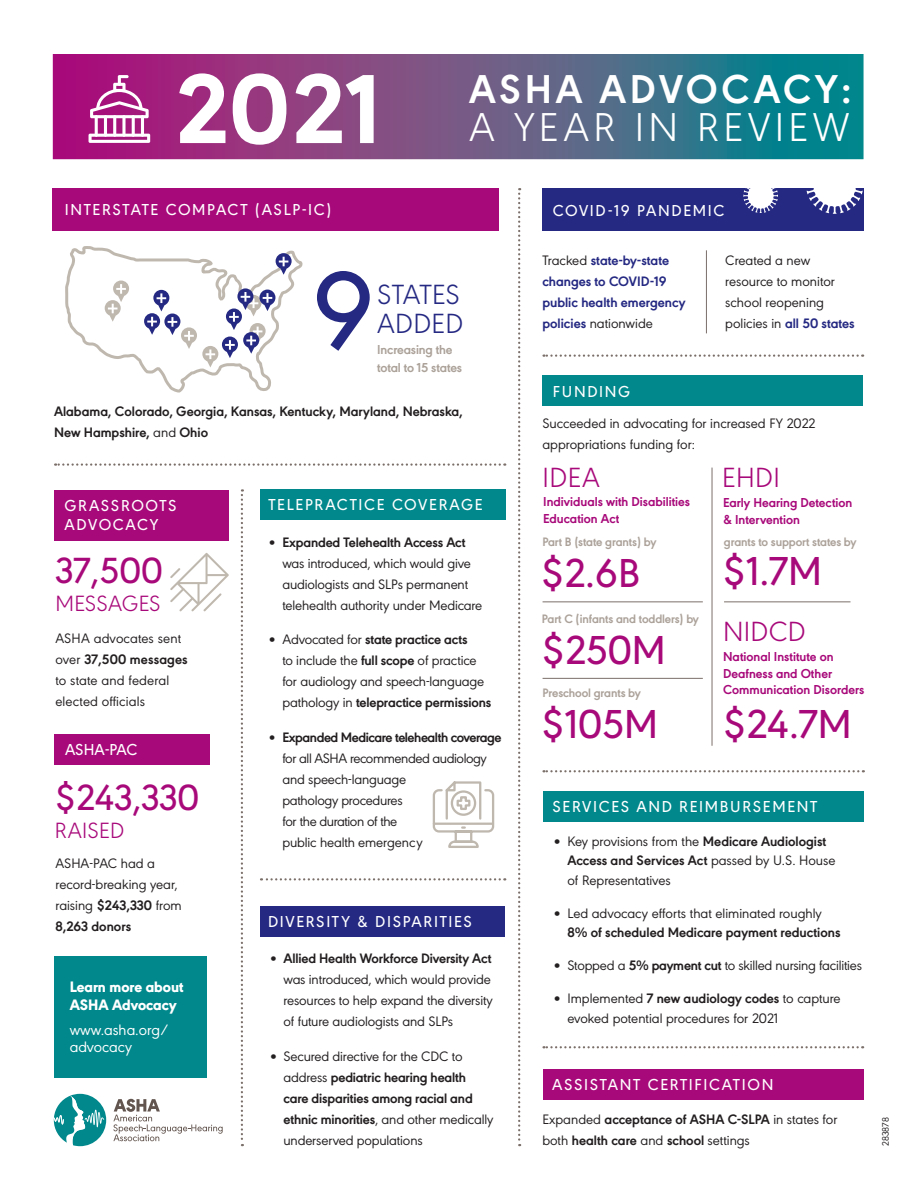
<style>
.page{position:relative;width:918px;height:1188px;background:#fff}
.page>*{position:absolute;margin:0;border:0;box-sizing:border-box;transform-origin:0 0}
.t1{font:500 114.9px "URW Geometric";color:#252982}
.t2{font:800 102px "URW Geometric";color:#fff}
.t3{font:500 42px "URW Geometric";color:#a8097a}
.t4{font:700 41.85px "URW Geometric";letter-spacing:.085em;color:#fff}
.t5{font:300 41.85px "URW Geometric";letter-spacing:.1em;color:#fff}
.t6{font:500 37.8px "URW Geometric";color:#a8097a}
.t7{font:300 28.8px "URW Geometric";letter-spacing:.01em;color:#a8097a}
.t8{font:300 28.8px/28.5px "URW Geometric";letter-spacing:.01em;color:#252982}
.t9{font:300 22.95px "URW Geometric";letter-spacing:.01em;color:#a8097a}
.t10{font:500 16.5px/19.5px "URW Geometric";letter-spacing:.1em;color:#fff}
._02_H2{font:800 15.75px/18px "URW Geometric";color:#fff}
._02_H2-2{font:15.75px/16.5px "URW Geometric";color:#fff}
.Bullet{font:14.25px/21px "URW Geometric";letter-spacing:-.01em;color:#231f20}
.Bullet-2{font:700 14.25px/21px "URW Geometric";color:#231f20}
.Bullet-3{font:700 14.25px/21px "URW Geometric";color:#252982}
.Bullet-4{font:14.25px/21px "URW Geometric";letter-spacing:.01em;color:#231f20}
.Bullet-5{font:700 13.5px/16.5px "URW Geometric";color:#a8097a}
.t11{font:700 13.5px/18px "URW Geometric";letter-spacing:-.01em;color:#aca29a}
.t12{font:700 12.75px "URW Geometric";letter-spacing:-.01em;color:#aca29a}
.Bullet-6{font:9.75px "URW Geometric";letter-spacing:.01em;color:#231f20}
.s1{font-weight:400}
.s2{font-weight:700}
.s3{font-weight:300}
.s4{font-weight:400;color:#231f20}
.s5{font-weight:700;color:#252982}
</style>
<div class="page">
<svg style="left:55px;top:463px;width:450px;height:3px"></svg>
<svg style="left:544px;top:354px;width:319px;height:3px"></svg>
<svg style="left:54px;top:1094px;width:52px;height:52px"></svg>
<svg style="left:113px;top:1099px;width:110px;height:42px"></svg>
<svg style="left:518px;top:188px;width:2px;height:958px"></svg>
<div style="left:542px;top:188px;width:322px;height:43px;background:#252982"></div>
<svg style="left:743px;top:188px;width:35px;height:25px"></svg>
<svg style="left:806px;top:159px;width:57px;height:55px"></svg>
<hr style="left:706px;top:250px;width:1px;height:83px;background:#7b6f6a">
<svg style="left:241px;top:489px;width:2px;height:657px"></svg>
<div style="left:53px;top:188px;width:446px;height:43px;background:#a8097a"></div>
<div style="left:54px;top:490px;width:175px;height:51px;background:#a8097a"></div>
<svg style="left:170px;top:553px;width:59px;height:58px"></svg>
<div style="left:55px;top:734px;width:155px;height:30px;background:#a8097a"></div>
<div style="left:54px;top:956px;width:152px;height:121px;background:#00888c"></div>
<div style="left:260px;top:490px;width:245px;height:30px;background:#00888c"></div>
<div style="left:543px;top:1070px;width:321px;height:30px;background:#a8097a"></div>
<div style="left:261px;top:906px;width:244px;height:31px;background:#252982"></div>
<div style="left:543px;top:791px;width:321px;height:30px;background:#00888c"></div>
<div style="left:542px;top:375px;width:321px;height:30px;background:#00888c"></div>
<svg style="left:544px;top:770px;width:320px;height:2px"></svg>
<svg style="left:261px;top:878px;width:244px;height:2px"></svg>
<svg style="left:544px;top:1046px;width:319px;height:2px"></svg>
<hr style="left:712px;top:468px;width:1px;height:278px;background:#7b6f6a">
<hr style="left:543px;top:602px;width:160px;height:1px;background:#7b6f6a">
<hr style="left:543px;top:678px;width:160px;height:1px;background:#7b6f6a">
<hr style="left:724px;top:602px;width:126px;height:1px;background:#7b6f6a">
<svg style="left:432px;top:781px;width:63px;height:67px"></svg>
<svg style="left:53px;top:54px;width:811px;height:105px;background:#645584"></svg>
<svg style="left:89px;top:134px;width:61px;height:9px"></svg>
<hr style="left:95px;top:115px;width:3px;height:22px;background:#fff;border-radius:2px">
<hr style="left:104px;top:115px;width:3px;height:22px;background:#fff;border-radius:2px">
<hr style="left:113px;top:115px;width:3px;height:22px;background:#fff;border-radius:2px">
<svg style="left:122px;top:115px;width:4px;height:22px"></svg>
<hr style="left:132px;top:115px;width:3px;height:22px;background:#fff;border-radius:2px">
<hr style="left:141px;top:115px;width:3px;height:22px;background:#fff;border-radius:2px">
<svg style="left:90px;top:75px;width:59px;height:43px"></svg>
<svg style="left:65px;top:246px;width:238px;height:147px"></svg>
<p class="t2" style="left:176px;top:33px;width:206px">2021</p>
<p class="t4" style="left:469px;top:58px;width:384px">ASHA ADVOCACY:</p>
<p class="t5" style="left:469px;top:97px;width:382px">A YEAR IN REVIEW</p>
<h2 class="t10" style="left:65px;top:198px;width:268px">INTERSTATE COMPACT (ASLP-IC)</h2>
<h1 class="t1" style="left:312px;top:226px;width:64px">9</h1>
<h1 class="t8" style="left:377px;top:279px;width:88px">STATES<br>ADDED</h1>
<h1 class="t11" style="left:377px;top:339px;width:86px">Increasing the total to 15 states</h1>
<p class="Bullet-2" style="left:54px;top:400px;width:410px">Alabama, Colorado, Georgia, Kansas, Kentucky, Maryland, Nebraska,<br>New Hampshire, <span class="s1">and</span> Ohio</p>
<h2 class="t10" style="left:65px;top:494px;width:113px">GRASSROOTS<br>ADVOCACY</h2>
<h1 class="t6" style="left:56px;top:542px;width:109px">37,500</h1>
<h1 class="t9" style="left:56px;top:587px;width:107px">MESSAGES</h1>
<p class="Bullet-4" style="left:55px;top:627px;width:134px">ASHA advocates sent over <span class="s2">37,500 messages </span>to state and federal elected officials</p>
<h1 class="t10" style="left:65px;top:738px;width:74px">ASHA-PAC</h1>
<h1 class="t6" style="left:55px;top:769px;width:146px">$243,330</h1>
<h1 class="t9" style="left:55px;top:814px;width:71px">RAISED</h1>
<p class="Bullet" style="left:55px;top:851px;width:128px">ASHA-PAC had a record-breaking year, raising <span class="s2">$243,330</span> from<br><span class="s2">8,263 donors</span></p>
<p class="_02_H2" style="left:70px;top:977px;width:115px">Learn more about<br>ASHA Advocacy</p>
<p class="_02_H2-2" style="left:70px;top:1021px;width:101px">www.asha.org/ advocacy</p>
<h2 class="t10" style="left:268px;top:494px;width:216px">TELEPRACTICE COVERAGE</h2>
<p class="Bullet" style="left:282px;top:530px;width:201px;text-indent:-14px"><span class="s3">•</span> <span class="s2">Expanded Telehealth Access Act </span>was introduced, which would give audiologists and SLPs permanent telehealth authority under Medicare</p>
<p class="Bullet" style="left:282px;top:628px;width:210px;text-indent:-14px">• Advocated for <span class="s2">state practice acts<br></span>to include the <span class="s2">full scope</span> of practice for audiology and speech-language pathology in <span class="s2">telepractice permissions</span></p>
<p class="Bullet" style="left:282px;top:725px;width:221px;text-indent:-14px"><span class="s3">•</span> <span class="s2">Expanded Medicare telehealth coverage </span>for all ASHA recommended audiology and speech-language<br>pathology procedures<br>for the duration of the<br>public health emergency</p>
<h1 class="t10" style="left:268px;top:911px;width:205px">DIVERSITY &amp; DISPARITIES</h1>
<p class="Bullet" style="left:284px;top:947px;width:211px;text-indent:-14px"><span class="s3">•</span> <span class="s2">Allied Health Workforce Diversity Act </span>was introduced, which would provide resources to help expand the diversity of future audiologists and SLPs</p>
<p class="Bullet" style="left:284px;top:1045px;width:211px;text-indent:-14px">• Secured directive for the CDC to address <span class="s2">pediatric hearing health care disparities among racial and ethnic minorities</span>, and other medically underserved populations</p>
<h2 class="t10" style="left:553px;top:199px;width:173px">COVID-19 PANDEMIC</h2>
<p class="Bullet-3" style="left:542px;top:249px;width:145px"><span class="s4">Tracked</span> state-by-state changes to COVID-19 public health emergency policies <span class="s4">nationwide</span></p>
<p class="Bullet" style="left:725px;top:249px;width:131px">Created a new resource to monitor school reopening policies in <span class="s5">all 50 states</span></p>
<h2 class="t10" style="left:553px;top:380px;width:79px">FUNDING</h2>
<p class="Bullet" style="left:542px;top:411px;width:274px">Succeeded in advocating for increased FY 2022 appropriations funding for:</p>
<h1 class="t7" style="left:543px;top:457px;width:59px">IDEA</h1>
<h1 class="t7" style="left:722px;top:457px;width:59px">EHDI</h1>
<p class="Bullet-5" style="left:543px;top:492px;width:148px">Individuals with Disabilities<br>Education Act</p>
<p class="Bullet-5" style="left:723px;top:493px;width:131px">Early Hearing Detection &amp; Intervention</p>
<h1 class="t12" style="left:542px;top:533px;width:115px">Part B (state grants) by</h1>
<h1 class="t3" style="left:541px;top:542px;width:101px">$2.6B</h1>
<h1 class="t12" style="left:542px;top:610px;width:159px">Part C (infants and toddlers) by</h1>
<h1 class="t3" style="left:541px;top:619px;width:126px">$250M</h1>
<h1 class="t12" style="left:543px;top:683px;width:100px">Preschool grants by</h1>
<h1 class="t3" style="left:541px;top:693px;width:119px">$105M</h1>
<h1 class="t12" style="left:724px;top:533px;width:134px">grants to support states by</h1>
<h1 class="t3" style="left:722px;top:541px;width:101px">$1.7M</h1>
<h1 class="t7" style="left:723px;top:611px;width:84px">NIDCD</h1>
<p class="Bullet-5" style="left:723px;top:648px;width:143px">National Institute on<br>Deafness and Other<br>Communication Disorders</p>
<h1 class="t3" style="left:723px;top:693px;width:130px">$24.7M</h1>
<h1 class="t10" style="left:552px;top:795px;width:266px">SERVICES AND REIMBURSEMENT</h1>
<p class="Bullet" style="left:567px;top:830px;width:270px;line-height:19.5px;text-indent:-14px">• Key provisions from the <span class="s2">Medicare Audiologist<br>Access and Services Act</span> passed by U.S. House of Representatives</p>
<p class="Bullet" style="left:567px;top:902px;width:275px;line-height:19.5px;text-indent:-14px">• Led advocacy efforts that eliminated roughly<br><span class="s2">8% of scheduled Medicare payment reductions</span></p>
<p class="Bullet" style="left:554px;top:954px;width:310px">• Stopped a <span class="s2">5% payment cut</span> to skilled nursing facilities</p>
<p class="Bullet" style="left:567px;top:988px;width:275px;line-height:19.5px;text-indent:-14px">• Implemented <span class="s2">7 new audiology codes</span> to capture evoked potential procedures for 2021</p>
<h1 class="t10" style="left:552px;top:1074px;width:223px">ASSISTANT CERTIFICATION</h1>
<p class="Bullet-2" style="left:542px;top:1108px;width:297px"><span class="s1">Expanded</span> acceptance of ASHA C-SLPA <span class="s1">in states for both</span> health care <span class="s1">and</span> school <span class="s1">settings</span></p>
<p class="Bullet-6" style="left:879px;top:1146px;width:30px;rotate:-90deg">283878</p>
</div>
